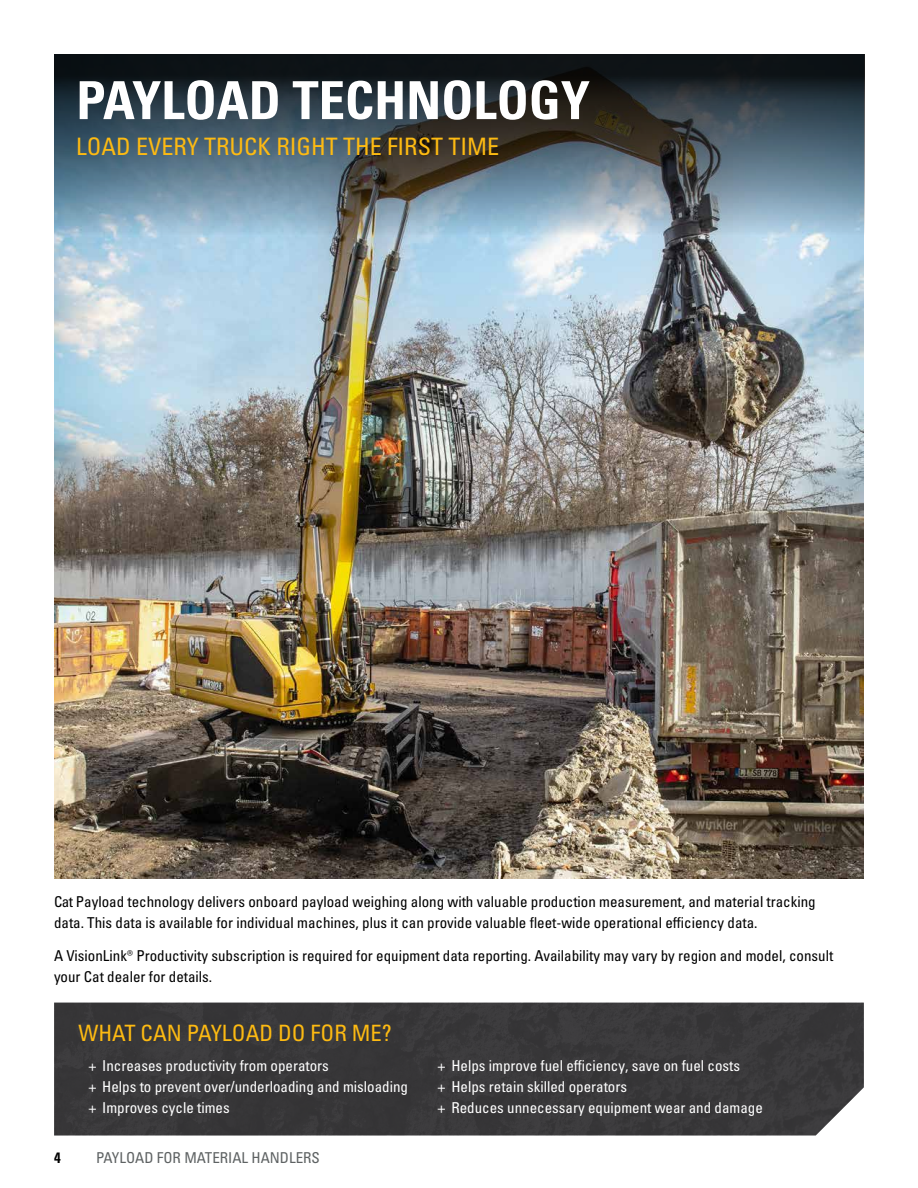
<style>
.page{position:relative;width:918px;height:1188px;background:#fff}
.page>*{position:absolute;margin:0;border:0;box-sizing:border-box;transform-origin:0 0}
.t1{font:52.5px "Univers LTCYR 67 Bold Cond";color:#fff}
.t2{font:condensed 24px "Univers LTCYR 57";color:#fdba12}
.t3{font:condensed 22.5px "Univers LTCYR 57";color:#fdba12}
.t4{font:condensed 15px/21px "Univers LTCYR 57";color:#000}
.t5{font:condensed 15px/21px "Univers LTCYR 57";color:#fff}
.t6{font:condensed 15px "Univers LTCYR 57";color:#5e6263}
.t7{font:15px "Univers LTCYR 67 Bold Cond";color:#000}
</style>
<div class="page">
<img style="left:54px;top:516px;width:810px;height:363px">
<img style="left:54px;top:54px;width:810px;height:462px">
<div style="left:54px;top:1003px;width:810px;height:133px;background:#383739"></div>
<h1 class="t1" style="left:76px;top:68px;width:515px">PAYLOAD TECHNOLOGY</h1>
<h2 class="t2" style="left:76px;top:131px;width:424px">LOAD EVERY TRUCK RIGHT THE FIRST TIME</h2>
<p class="t4" style="left:54px;top:891px;width:763px">Cat Payload technology delivers onboard payload weighing along with valuable production measurement, and material tracking data. This data is available for individual machines, plus it can provide valuable fleet-wide operational efficiency data.</p>
<p class="t4" style="left:54px;top:945px;width:781px">A VisionLink® Productivity subscription is required for equipment data reporting. Availability may vary by region and model, consult your Cat dealer for details.</p>
<h3 class="t3" style="left:79px;top:1019px;width:315px">WHAT CAN PAYLOAD DO FOR ME?</h3>
<p class="t5" style="left:89px;top:1054px;width:321px">+ Increases productivity from operators<br>+ Helps to prevent over/underloading and misloading + Improves cycle times</p>
<p class="t5" style="left:438px;top:1054px;width:327px">+ Helps improve fuel efficiency, save on fuel costs<br>+ Helps retain skilled operators<br>+ Reduces unnecessary equipment wear and damage</p>
<p class="t7" style="left:54px;top:1148px;width:8px">4</p>
<p class="t6" style="left:96px;top:1148px;width:225px">PAYLOAD FOR MATERIAL HANDLERS</p>
</div>
